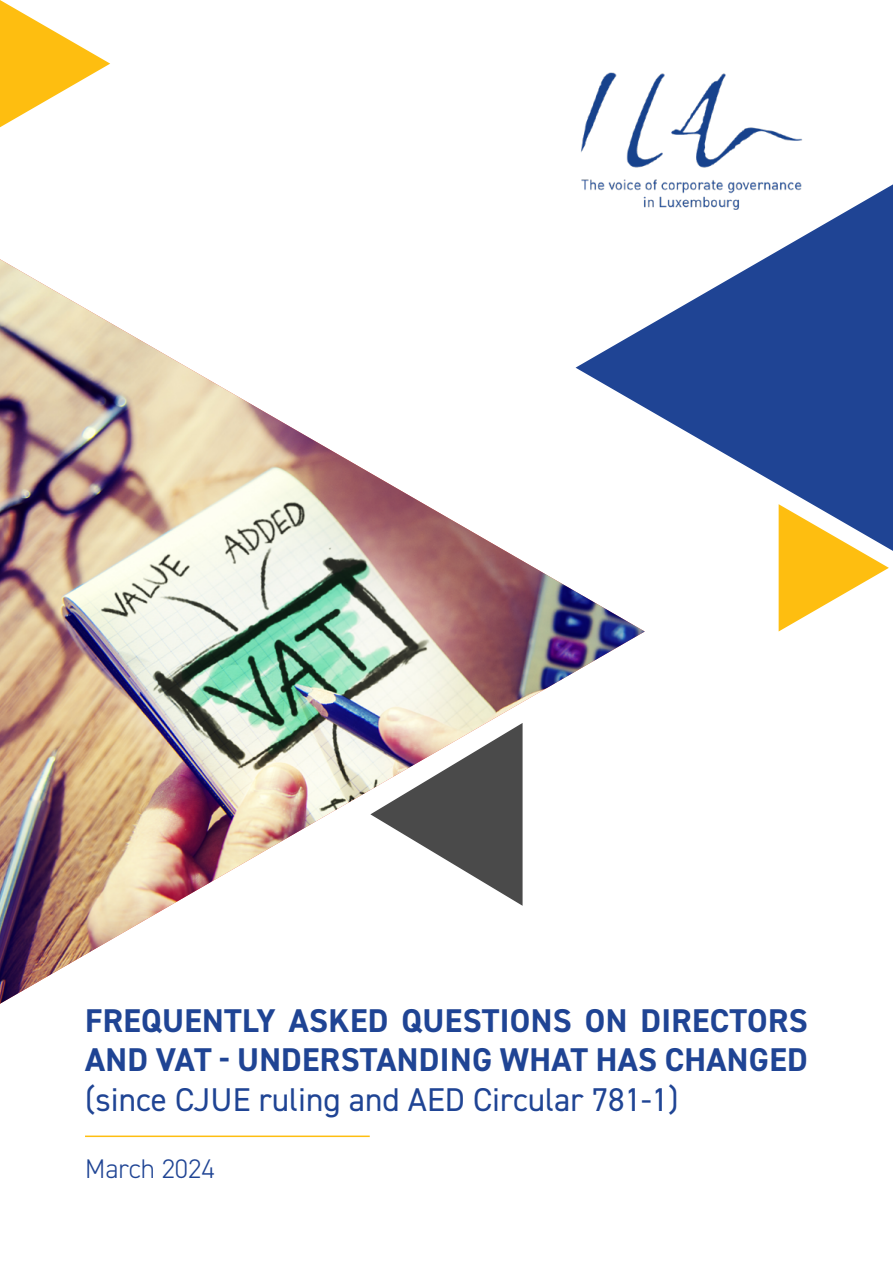
<style>
.page{position:relative;width:893px;height:1263px;background:#fff}
.page>*{position:absolute;margin:0;border:0;box-sizing:border-box;transform-origin:0 0}
.t1{font:700 33px/39.6px "DIN2014";letter-spacing:.01em;color:#1f4494}
.t2{font:33px "DIN2014";color:#1f4494}
.t3{font:300 27px "DIN2014";color:#1f4494}
</style>
<div class="page">
<hr style="left:85px;top:1135px;width:285px;height:2px;background:#febe10">
<img style="left:580px;top:72px;width:223px;height:112px">
<img style="left:0;top:259px;width:645px;height:745px">
<svg style="left:0;top:0;width:110px;height:127px"></svg>
<svg style="left:779px;top:551px;width:110px;height:80px"></svg>
<svg style="left:576px;top:184px;width:317px;height:367px"></svg>
<svg style="left:370px;top:723px;width:153px;height:183px"></svg>
<p class="t1" style="left:85px;top:1000px;width:724px">FREQUENTLY ASKED QUESTIONS ON DIRECTORS<br>AND VAT - UNDERSTANDING WHAT HAS CHANGED</p>
<p class="t2" style="left:85px;top:1079px;width:595px">(since CJUE ruling and AED Circular 781-1)</p>
<p class="t3" style="left:85px;top:1152px;width:131px">March 2024</p>
</div>
